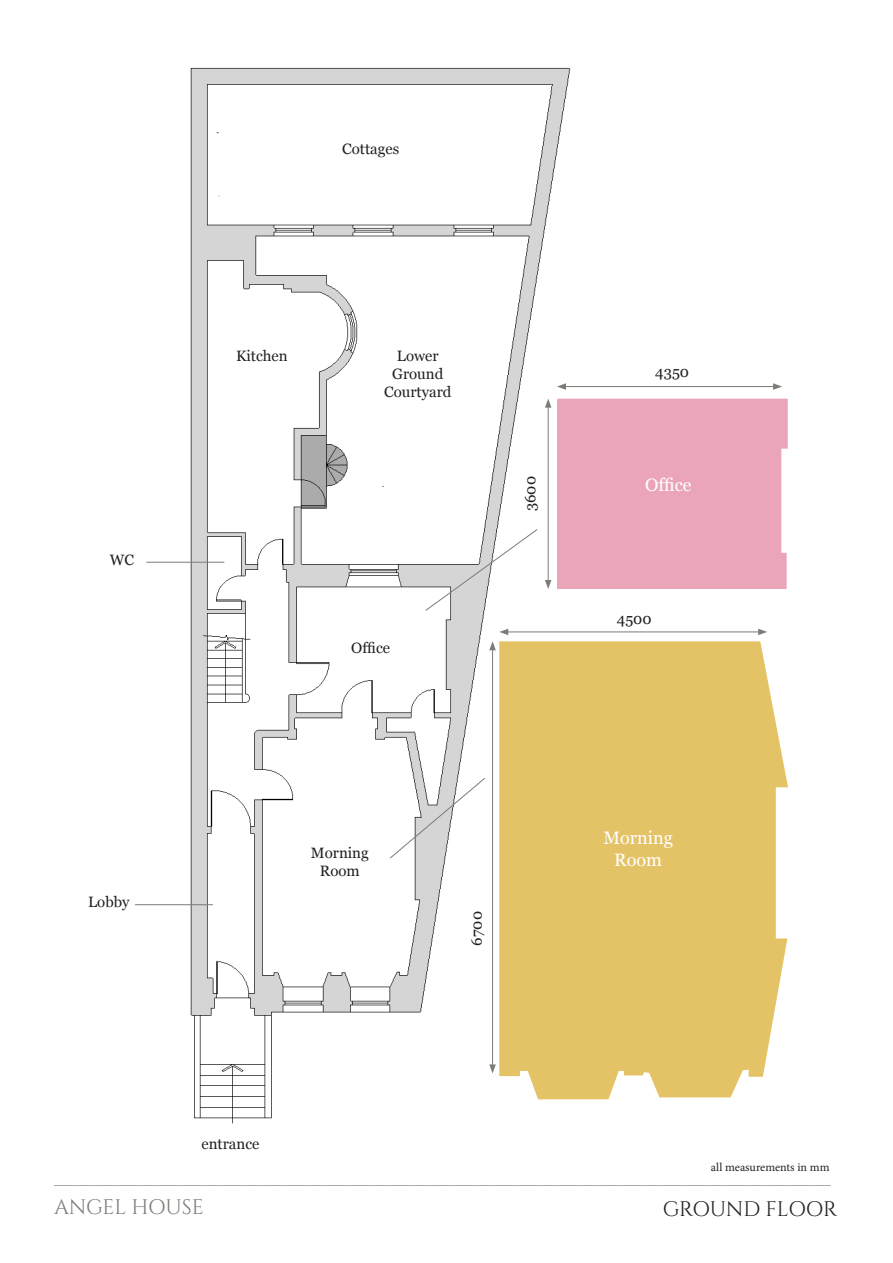
<style>
.page{position:relative;width:893px;height:1263px;background:#fff}
.page>*{position:absolute;margin:0;border:0;box-sizing:border-box;transform-origin:0 0}
.t1{font:21px/30px "Cinzel";letter-spacing:-.01em;color:#7c7b76}
.t2{font:21px "Cinzel";letter-spacing:-.015em;color:#231f20}
.t3{font:18px/21.6px "Georgia";color:#fff;text-align:center}
.t4{font:15px/18px "Georgia";color:#231f20;text-align:center}
.t5{font:12px "Minion Pro";color:#231f20}
</style>
<div class="page">
<img style="left:173px;top:67px;width:435px;height:1057px">
<hr style="left:135px;top:904px;width:78px;height:1px;background:#7c7b76">
<hr style="left:146px;top:562px;width:78px;height:1px;background:#7c7b76">
<svg style="left:499px;top:641px;width:289px;height:458px;background:#e5c670"></svg>
<hr style="left:492px;top:648px;width:1px;height:419px;background:#7c7b76">
<svg style="left:489px;top:641px;width:7px;height:9px"></svg>
<svg style="left:489px;top:1064px;width:7px;height:9px"></svg>
<hr style="left:506px;top:632px;width:255px;height:1px;background:#7c7b76">
<svg style="left:499px;top:629px;width:9px;height:6px"></svg>
<svg style="left:758px;top:629px;width:9px;height:6px"></svg>
<div style="left:557px;top:399px;width:231px;height:190px;background:#eaa5b8"></div>
<hr style="left:548px;top:405px;width:1px;height:177px;background:#7c7b76">
<svg style="left:545px;top:399px;width:6px;height:9px"></svg>
<svg style="left:545px;top:580px;width:6px;height:9px"></svg>
<hr style="left:564px;top:386px;width:211px;height:1px;background:#7c7b76">
<svg style="left:557px;top:383px;width:9px;height:7px"></svg>
<svg style="left:773px;top:383px;width:9px;height:7px"></svg>
<svg style="left:390px;top:778px;width:95px;height:81px"></svg>
<svg style="left:425px;top:529px;width:113px;height:82px"></svg>
<p class="t4" style="left:110px;top:551px;width:26px">WC</p>
<p class="t4" style="left:88px;top:893px;width:43px">Lobby</p>
<p class="t4" style="left:342px;top:140px;width:58px">Cottages</p>
<p class="t4" style="left:236px;top:347px;width:53px">Kitchen</p>
<p class="t4" style="left:384px;top:347px;width:69px">Lower<br>Ground<br>Courtyard</p>
<p class="t4" style="left:351px;top:639px;width:40px">Office</p>
<p class="t4" style="left:522px;top:511px;width:37px;rotate:-90deg">3600</p>
<p class="t4" style="left:655px;top:363px;width:35px">4350</p>
<p class="t3" style="left:645px;top:474px;width:48px">Office</p>
<p class="t4" style="left:617px;top:610px;width:36px">4500</p>
<p class="t4" style="left:311px;top:844px;width:59px">Morning<br>Room</p>
<p class="t4" style="left:468px;top:946px;width:36px;rotate:-90deg">6700</p>
<p class="t3" style="left:603px;top:828px;width:71px">Morning<br>Room</p>
<p class="t4" style="left:201px;top:1135px;width:59px">entrance</p>
<p class="t5" style="left:711px;top:1159px;width:120px">all measurements in mm</p>
<p class="t1" style="left:54px;top:1163px;width:778px">__________________________________________________________________________<br>ANGEL HOUSE</p>
<p class="t2" style="left:663px;top:1197px;width:176px">GROUND FLOOR</p>
</div>
